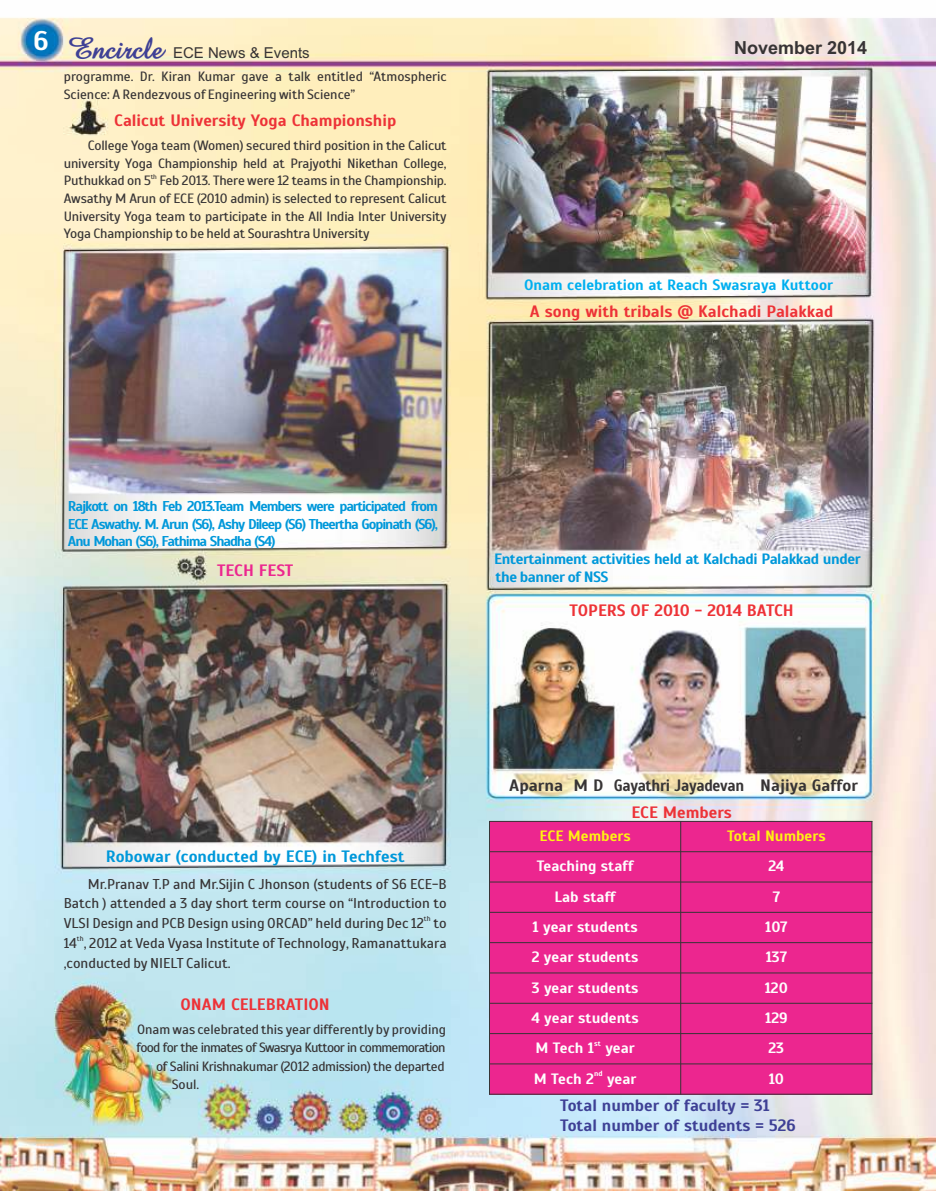
<style>
.page{position:relative;width:936px;height:1191px;background:#fff}
.page>*{position:absolute;margin:0;border:0;box-sizing:border-box;transform-origin:0 0}
.t1{font:700 18px "Arial";color:#373435}
.t2{font:700 16.5px "Scada";color:#ed3237}
.t3{font:700 16.5px/20.5px "Scada";color:#3e4095}
.t4{font:700 16.5px "Scada";letter-spacing:-.01em;color:#373435}
.t5{font:700 16.5px "Scada";color:#0098da}
.t6{font:700 16.5px "Scada";color:#ec268f}
.t7{font:700 15px "Scada";color:#fefefe}
.t8{font:700 15px/17.5px "Scada";letter-spacing:-.03em;color:#0098da}
.t9{font:700 15px "Scada";color:#00afef}
.t10{font:15px "Arial";color:#373435}
.t11{font:700 15px "Scada";color:#fff212}
.t12{font:14.25px/19.8px "Scada";color:#373435;text-align:right}
.t13{font:700 14.25px/17.5px "Scada";letter-spacing:-.08em;color:#0098da;text-align:justify}
.t14{font:13.5px/17.5px "Scada";letter-spacing:-.01em;color:#373435}
.t15{font:13.5px "Scada";letter-spacing:-.055em;color:#373435}
.t16{font:700 7.5px "Scada";color:#fefefe}
.t17{font:7.2px "Scada";color:#373435}
.t18{font:6.75px "Scada";color:#373435}
.s1{font-family:"Amaze";font-weight:700;font-size:30px;color:#3e4095}
</style>
<div class="page">
<img style="left:0;top:17px;width:935px;height:1174px">
<div style="left:489px;top:821px;width:191px;height:30px;background:#ec268f"></div>
<div style="left:680px;top:821px;width:191px;height:30px;background:#ec268f"></div>
<div style="left:489px;top:851px;width:191px;height:31px;background:#ec268f"></div>
<div style="left:680px;top:851px;width:191px;height:31px;background:#ec268f"></div>
<div style="left:489px;top:882px;width:191px;height:30px;background:#ec268f"></div>
<div style="left:680px;top:882px;width:191px;height:30px;background:#ec268f"></div>
<div style="left:489px;top:912px;width:191px;height:30px;background:#ec268f"></div>
<div style="left:680px;top:912px;width:191px;height:30px;background:#ec268f"></div>
<div style="left:489px;top:942px;width:191px;height:31px;background:#ec268f"></div>
<div style="left:680px;top:942px;width:191px;height:31px;background:#ec268f"></div>
<div style="left:489px;top:973px;width:191px;height:30px;background:#ec268f"></div>
<div style="left:680px;top:973px;width:191px;height:30px;background:#ec268f"></div>
<div style="left:489px;top:1003px;width:191px;height:30px;background:#ec268f"></div>
<div style="left:680px;top:1003px;width:191px;height:30px;background:#ec268f"></div>
<div style="left:489px;top:1033px;width:191px;height:31px;background:#ec268f"></div>
<div style="left:680px;top:1033px;width:191px;height:31px;background:#ec268f"></div>
<div style="left:489px;top:1064px;width:191px;height:30px;background:#ec268f"></div>
<div style="left:680px;top:1064px;width:191px;height:30px;background:#ec268f"></div>
<hr style="left:489px;top:821px;width:1px;height:273px;background:#373435">
<hr style="left:680px;top:821px;width:1px;height:273px;background:#373435">
<hr style="left:871px;top:821px;width:1px;height:273px;background:#373435">
<hr style="left:489px;top:1093px;width:383px;height:1px;background:#373435">
<hr style="left:489px;top:1063px;width:383px;height:1px;background:#373435">
<hr style="left:489px;top:1033px;width:383px;height:1px;background:#373435">
<hr style="left:489px;top:1003px;width:383px;height:1px;background:#373435">
<hr style="left:489px;top:972px;width:383px;height:1px;background:#373435">
<hr style="left:489px;top:942px;width:383px;height:1px;background:#373435">
<hr style="left:489px;top:912px;width:383px;height:1px;background:#373435">
<hr style="left:489px;top:881px;width:383px;height:1px;background:#373435">
<hr style="left:489px;top:851px;width:383px;height:1px;background:#373435">
<hr style="left:489px;top:821px;width:383px;height:1px;background:#373435">
<p class="t10" style="left:33px;top:47px;width:278px"><sup>6</sup> <span class="s1">Encircle</span> ECE News &amp; Events</p>
<h1 class="t1" style="left:734px;top:41px;width:135px">November 2014</h1>
<p class="t14" style="left:64px;top:67px;width:384px;line-height:18.3px">programme. Dr. Kiran Kumar gave a talk entitled “Atmospheric<br>Science: A Rendezvous of Engineering with Science”</p>
<p class="t2" style="left:114px;top:111px;width:283px">Calicut University Yoga Championship</p>
<p class="t14" style="left:64px;top:137px;width:384px;text-align:right">College Yoga team (Women) secured third position in the Calicut university Yoga Championship held at Prajyothi Nikethan College,</p>
<p class="t18" style="left:151px;top:172px;width:8px">th</p>
<p class="t14" style="left:64px;top:172px;width:384px;text-align:justify">Puthukkad on 5 Feb 2013. There were 12 teams in the Championship.<br>Awsathy M Arun of ECE (2010 admin) is selected to represent Calicut University Yoga team to participate in the All India Inter University Yoga Championship to be held at Sourashtra University</p>
<p class="t9" style="left:524px;top:276px;width:310px">Onam celebration at Reach Swasraya Kuttoor</p>
<p class="t2" style="left:530px;top:301px;width:305px">A song with tribals @ Kalchadi Palakkad</p>
<p class="t13" style="left:68px;top:498px;width:371px">Rajkott on 18th Feb 2013.Team Members were participated from ECE Aswathy. M. Arun (S6), Ashy Dileep (S6) Theertha Gopinath (S6), Anu Mohan (S6), Fathima Shadha (S4)</p>
<p class="t6" style="left:217px;top:560px;width:78px">TECH FEST</p>
<p class="t8" style="left:494px;top:550px;width:368px">Entertainment activities held at Kalchadi Palakkad under the banner of NSS</p>
<p class="t2" style="left:569px;top:600px;width:226px">TOPERS OF 2010 - 2014 BATCH</p>
<p class="t5" style="left:106px;top:846px;width:300px">Robowar (conducted by ECE) in Techfest</p>
<p class="t12" style="left:64px;top:874px;width:384px">Mr.Pranav T.P and Mr.Sijin C Jhonson (students of S6 ECE-B<br>Batch ) attended a 3 day short term course on “Introduction to</p>
<p class="t17" style="left:424px;top:914px;width:8px">th</p>
<p class="t12" style="left:64px;top:913px;width:384px">VLSI Design and PCB Design using ORCAD” held during Dec 12 to</p>
<p class="t17" style="left:77px;top:934px;width:8px">th</p>
<p class="t12" style="left:64px;top:933px;width:384px;text-align:left">14 , 2012 at Veda Vyasa Institute of Technology, Ramanattukara ,conducted by NIELT Calicut.</p>
<p class="t2" style="left:180px;top:994px;width:151px">ONAM CELEBRATION</p>
<p class="t14" style="left:137px;top:1020px;width:310px">Onam was celebrated this year differently by providing</p>
<p class="t15" style="left:136px;top:1039px;width:310px">food for the inmates of Swasrya Kuttoor in commemoration</p>
<p class="t14" style="left:156px;top:1057px;width:290px">of Salini Krishnakumar (2012 admission) the departed</p>
<p class="t14" style="left:172px;top:1075px;width:29px">Soul.</p>
<p class="t4" style="left:509px;top:775px;width:350px">Aparna M D Gayathri Jayadevan Najiya Gaffor</p>
<p class="t11" style="left:539px;top:826px;width:93px">ECE Members</p>
<p class="t11" style="left:727px;top:826px;width:100px">Total Numbers</p>
<p class="t7" style="left:536px;top:857px;width:98px">Teaching staff</p>
<p class="t7" style="left:768px;top:857px;width:17px">24</p>
<p class="t7" style="left:554px;top:887px;width:63px">Lab staff</p>
<p class="t7" style="left:772px;top:887px;width:9px">7</p>
<p class="t7" style="left:532px;top:917px;width:107px">1 year students</p>
<p class="t7" style="left:765px;top:917px;width:24px">107</p>
<p class="t7" style="left:531px;top:948px;width:108px">2 year students</p>
<p class="t7" style="left:765px;top:948px;width:23px">137</p>
<p class="t7" style="left:531px;top:978px;width:108px">3 year students</p>
<p class="t7" style="left:764px;top:978px;width:25px">120</p>
<p class="t7" style="left:531px;top:1008px;width:109px">4 year students</p>
<p class="t7" style="left:765px;top:1008px;width:24px">129</p>
<p class="t16" style="left:594px;top:1038px;width:8px">st</p>
<p class="t7" style="left:535px;top:1039px;width:101px">M Tech 1 year</p>
<p class="t7" style="left:768px;top:1039px;width:17px">23</p>
<p class="t16" style="left:594px;top:1069px;width:10px">nd</p>
<p class="t7" style="left:533px;top:1069px;width:104px">M Tech 2 year</p>
<p class="t7" style="left:768px;top:1069px;width:17px">10</p>
<p class="t3" style="left:560px;top:1095px;width:237px">Total number of faculty = 31<br>Total number of students = 526</p>
<p class="t2" style="left:631px;top:802px;width:102px">ECE Members</p>
</div>
